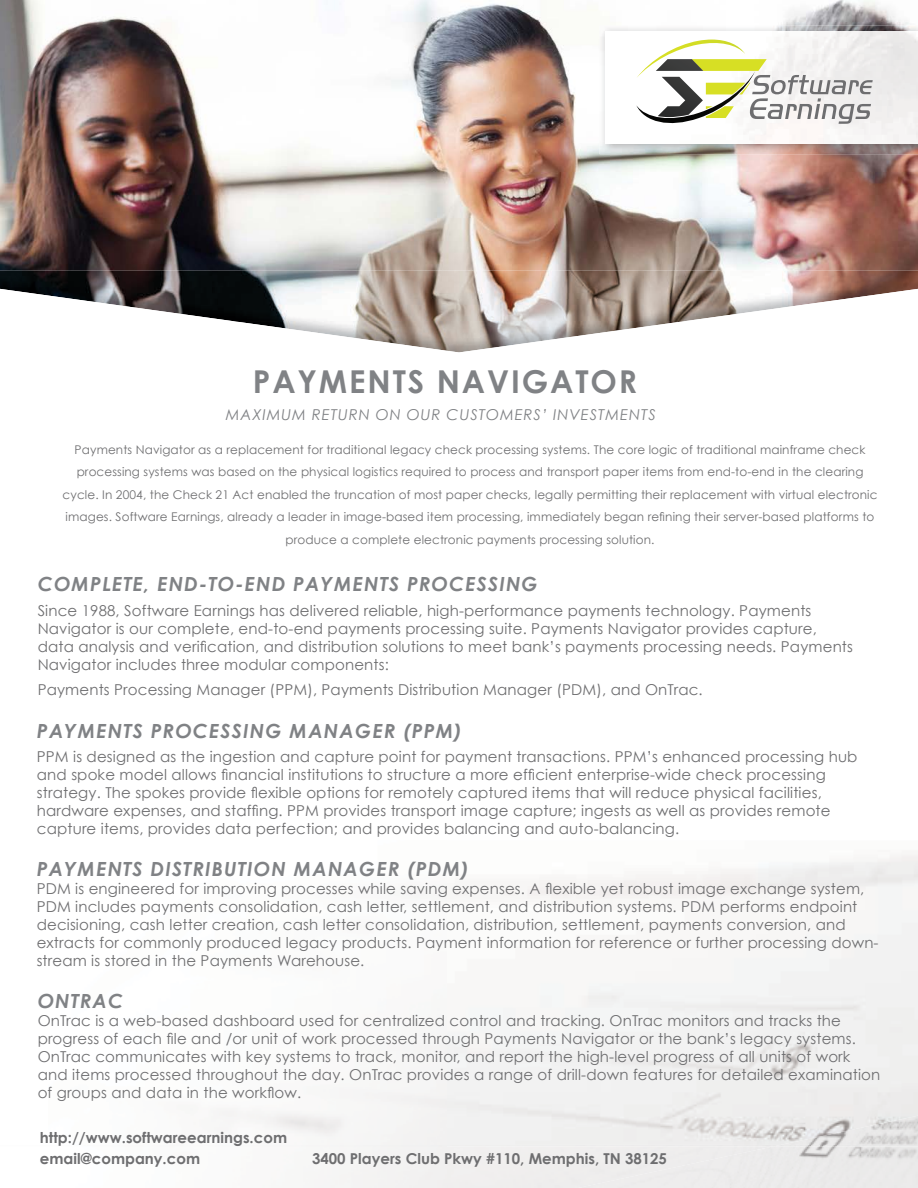
<style>
.page{position:relative;width:918px;height:1188px;background:#fff}
.page>*{position:absolute;margin:0;border:0;box-sizing:border-box;transform-origin:0 0}
.t1{font:700 31.5px "Century Gothic";letter-spacing:.06em;color:#808285}
.t2{font:italic 700 19.5px "Century Gothic";letter-spacing:.06em;color:#808285}
.t3{font:15px/18px "Century Gothic";letter-spacing:.01em;color:#6e6e70}
.t4{font:700 15px "Century Gothic";color:#6e6e70}
.t5{font:italic 15px "Century Gothic";letter-spacing:.06em;color:#808285}
.t6{font:12px/22.5px "Century Gothic";letter-spacing:.01em;color:#6e6e70;text-align:center}
</style>
<div class="page">
<img style="left:0;top:0;width:918px;height:271px">
<img style="left:0;top:271px;width:918px;height:18px">
<svg style="left:2px;top:289px;width:913px;height:64px"></svg>
<img style="left:600px;top:26px;width:318px;height:128px">
<img style="left:605px;top:32px;width:313px;height:112px">
<img style="left:773px;top:1147px;width:145px;height:41px">
<img style="left:781px;top:1145px;width:137px;height:2px">
<img style="left:219px;top:854px;width:699px;height:291px">
<svg style="left:636px;top:40px;width:237px;height:88px"></svg>
<h1 class="t1" style="left:253px;top:362px;width:386px">PAYMENTS NAVIGATOR</h1>
<p class="t5" style="left:226px;top:405px;width:432px">MAXIMUM RETURN ON OUR CUSTOMERS’ INVESTMENTS</p>
<p class="t6" style="left:63px;top:438px;width:817px">Payments Navigator as a replacement for traditional legacy check processing systems. The core logic of traditional mainframe check processing systems was based on the physical logistics required to process and transport paper items from end-to-end in the clearing cycle. In 2004, the Check 21 Act enabled the truncation of most paper checks, legally permitting their replacement with virtual electronic images. Software Earnings, already a leader in image-based item processing, immediately began refining their server-based platforms to produce a complete electronic payments processing solution.</p>
<h2 class="t2" style="left:38px;top:572px;width:502px">COMPLETE, END-TO-END PAYMENTS PROCESSING</h2>
<p class="t3" style="left:38px;top:601px;width:817px">Since 1988, Software Earnings has delivered reliable, high-performance payments technology. Payments Navigator is our complete, end-to-end payments processing suite. Payments Navigator provides capture, data analysis and verification, and distribution solutions to meet bank’s payments processing needs. Payments Navigator includes three modular components:</p>
<p class="t3" style="left:38px;top:680px;width:667px">Payments Processing Manager (PPM), Payments Distribution Manager (PDM), and OnTrac.</p>
<h2 class="t2" style="left:37px;top:718px;width:427px">PAYMENTS PROCESSING MANAGER (PPM)</h2>
<p class="t3" style="left:37px;top:748px;width:822px">PPM is designed as the ingestion and capture point for payment transactions. PPM’s enhanced processing hub and spoke model allows financial institutions to structure a more efficient enterprise-wide check processing strategy. The spokes provide flexible options for remotely captured items that will reduce physical facilities, hardware expenses, and staffing. PPM provides transport image capture; ingests as well as provides remote capture items, provides data perfection; and provides balancing and auto-balancing.</p>
<h2 class="t2" style="left:37px;top:857px;width:434px">PAYMENTS DISTRIBUTION MANAGER (PDM)</h2>
<p class="t3" style="left:37px;top:880px;width:843px">PDM is engineered for improving processes while saving expenses. A flexible yet robust image exchange system, PDM includes payments consolidation, cash letter, settlement, and distribution systems. PDM performs endpoint decisioning, cash letter creation, cash letter consolidation, distribution, settlement, payments conversion, and extracts for commonly produced legacy products. Payment information for reference or further processing down&shy;stream is stored in the Payments Warehouse.</p>
<h2 class="t2" style="left:38px;top:989px;width:87px">ONTRAC</h2>
<p class="t3" style="left:38px;top:1012px;width:844px">OnTrac is a web-based dashboard used for centralized control and tracking. OnTrac monitors and tracks the progress of each file and /or unit of work processed through Payments Navigator or the bank’s legacy systems.<br>OnTrac communicates with key systems to track, monitor, and report the high-level progress of all units of work and items processed throughout the day. OnTrac provides a range of drill-down features for detailed examination of groups and data in the workflow.</p>
<p class="t4" style="left:40px;top:1128px;width:249px">http://www.softwareearnings.com</p>
<p class="t4" style="left:40px;top:1149px;width:162px">email@company.com</p>
<p class="t4" style="left:312px;top:1150px;width:356px">3400 Players Club Pkwy #110, Memphis, TN 38125</p>
</div>
